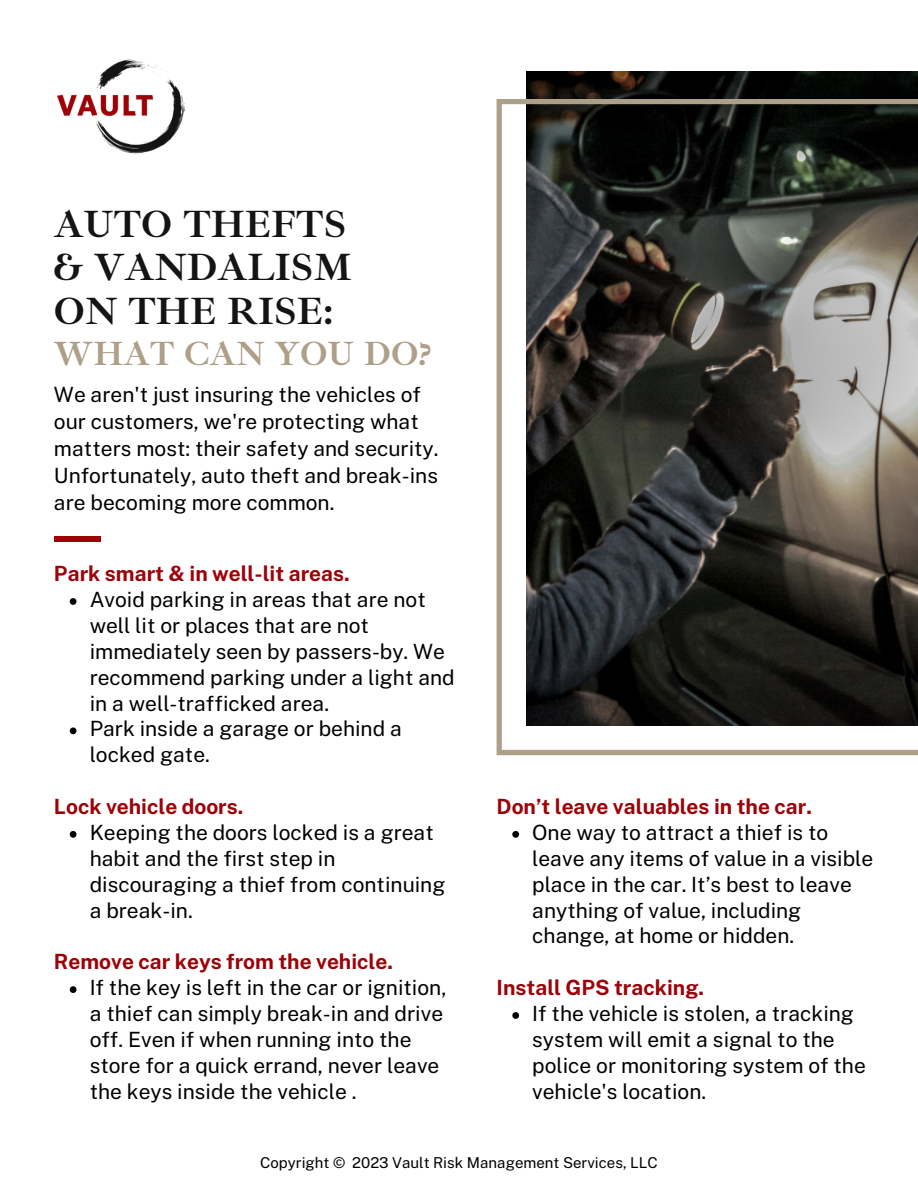
<style>
.page{position:relative;width:918px;height:1188px;background:#fff}
.page>*{position:absolute;margin:0;border:0;box-sizing:border-box;transform-origin:0 0}
.t1{font:700 39px "Ibarra Real Nova";color:#141414}
.t2{font:700 34.5px "Ibarra Real Nova";color:#aea088}
.t3{font:21px/25.8px "Public Sans";color:#000}
.t4{font:700 21px "Public Sans";color:#9d0208}
.t5{font:15px "Public Sans";color:#000}
</style>
<div class="page">
<img style="left:526px;top:72px;width:392px;height:27px">
<img style="left:57px;top:59px;width:128px;height:95px">
<div style="left:54px;top:536px;width:46px;height:6px;background:#9d0208"></div>
<svg style="left:70px;top:598px;width:6px;height:7px"></svg>
<svg style="left:70px;top:727px;width:6px;height:7px"></svg>
<svg style="left:70px;top:831px;width:6px;height:7px"></svg>
<svg style="left:70px;top:986px;width:6px;height:7px"></svg>
<svg style="left:497px;top:99px;width:421px;height:656px;background:#4f4e4a"></svg>
<svg style="left:512px;top:831px;width:7px;height:7px"></svg>
<svg style="left:512px;top:1012px;width:7px;height:7px"></svg>
<p class="t1" style="left:54px;top:199px;width:294px">AUTO THEFTS</p>
<p class="t1" style="left:54px;top:243px;width:300px">&amp; VANDALISM</p>
<p class="t1" style="left:54px;top:287px;width:282px">ON THE RISE:</p>
<p class="t2" style="left:54px;top:332px;width:379px">WHAT CAN YOU DO?</p>
<p class="t3" style="left:54px;top:381px;width:386px;line-height:27px">We aren't just insuring the vehicles of our customers, we're protecting what matters most: their safety and security.<br>Unfortunately, auto theft and break-ins are becoming more common.</p>
<p class="t4" style="left:54px;top:561px;width:297px">Park smart &amp; in well-lit areas.</p>
<p class="t3" style="left:90px;top:587px;width:367px">Avoid parking in areas that are not well lit or places that are not immediately seen by passers-by. We recommend parking under a light and in a well-trafficked area.</p>
<p class="t3" style="left:90px;top:716px;width:314px">Park inside a garage or behind a locked gate.</p>
<p class="t4" style="left:54px;top:794px;width:191px">Lock vehicle doors.</p>
<p class="t3" style="left:90px;top:819px;width:357px">Keeping the doors locked is a great habit and the first step in discouraging a thief from continuing a break-in.</p>
<p class="t4" style="left:54px;top:949px;width:341px">Remove car keys from the vehicle.</p>
<p class="t3" style="left:90px;top:975px;width:358px">If the key is left in the car or ignition, a thief can simply break-in and drive off. Even if when running into the store for a quick errand, never leave the keys inside the vehicle .</p>
<p class="t4" style="left:497px;top:794px;width:317px">Don’t leave valuables in the car.</p>
<p class="t3" style="left:532px;top:819px;width:343px">One way to attract a thief is to leave any items of value in a visible place in the car. It’s best to leave anything of value, including change, at home or hidden.</p>
<p class="t4" style="left:497px;top:975px;width:209px">Install GPS tracking.</p>
<p class="t3" style="left:532px;top:1001px;width:335px">If the vehicle is stolen, a tracking system will emit a signal to the police or monitoring system of the vehicle's location.</p>
<p class="t5" style="left:260px;top:1154px;width:399px">Copyright © 2023 Vault Risk Management Services, LLC</p>
</div>
